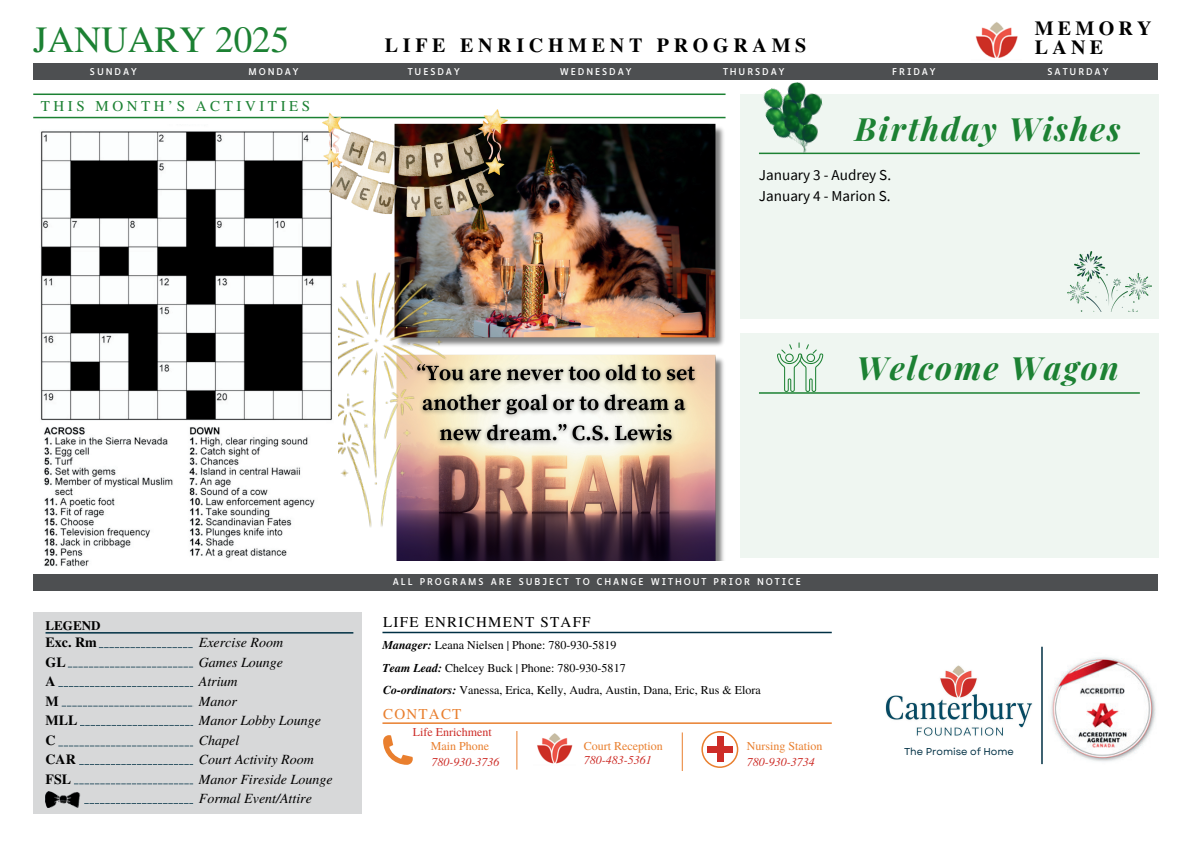
<style>
.page{position:relative;width:1191px;height:843px;background:#fff}
.page>*{position:absolute;margin:0;border:0;box-sizing:border-box;transform-origin:0 0}
.t1{font:37px "Te X Gyre Termes";color:#1c8133}
.t2{font:italic 700 32px "Playfair Display";letter-spacing:.06em;color:#1c8133}
.t3{font:700 20px "Te X Gyre Termes";letter-spacing:.235em;color:#000}
.t4{font:700 20px/19.5px "Te X Gyre Termes";letter-spacing:.215em;color:#000}
.t5{font:15.1px/21px "Source Sans Pro";color:#000}
.t6{font:15px "Te X Gyre Termes";letter-spacing:.235em;color:#1c8133}
.t7{font:15px "Te X Gyre Termes";letter-spacing:.085em;color:#000}
.t8{font:15px "Te X Gyre Termes";letter-spacing:.085em;color:#e97f2e}
.t9{font:italic 14px/19.5px "Te X Gyre Termes";color:#000}
.t10{font:700 14px/19.5px "Te X Gyre Termes";color:#000}
.t11{font:700 13px "Te X Gyre Termes";color:#000}
.t12{font:12px "Te X Gyre Termes";color:#000}
.t13{font:12px "Te X Gyre Termes";color:#e97f2e}
.t14{font:italic 12px "Te X Gyre Termes";color:#cd2d28}
.t15{font:12px "Te X Gyre Termes";color:#cd2d28}
.t16{font:10px "Garet";color:#003044}
.t17{font:9px "Luciole";letter-spacing:.215em;color:#fff}
.s1{font-weight:700;font-style:italic}
</style>
<div class="page">
<div style="left:33px;top:63px;width:1124px;height:16px;background:#4d4f51"></div>
<img style="left:975px;top:22px;width:43px;height:36px">
<img style="left:1051px;top:657px;width:105px;height:105px">
<img style="left:885px;top:665px;width:148px;height:71px">
<hr style="left:1041px;top:646px;width:1px;height:117px;background:#003044">
<div style="left:33px;top:612px;width:329px;height:202px;background:#d7d8d9"></div>
<svg style="left:99px;top:647px;width:94px;height:1px"></svg>
<svg style="left:68px;top:666px;width:125px;height:1px"></svg>
<svg style="left:58px;top:686px;width:135px;height:1px"></svg>
<svg style="left:62px;top:705px;width:131px;height:1px"></svg>
<svg style="left:58px;top:745px;width:135px;height:1px"></svg>
<svg style="left:74px;top:783px;width:119px;height:1px"></svg>
<img style="left:46px;top:791px;width:34px;height:16px">
<hr style="left:46px;top:632px;width:307px;height:1px;background:#003044">
<div style="left:33px;top:574px;width:1124px;height:16px;background:#4d4f51"></div>
<hr style="left:382px;top:631px;width:449px;height:2px;background:#003044">
<svg style="left:701px;top:731px;width:37px;height:36px"></svg>
<div style="left:716px;top:736px;width:7px;height:25px;background:#cd2d28"></div>
<div style="left:707px;top:745px;width:25px;height:7px;background:#cd2d28"></div>
<hr style="left:382px;top:722px;width:449px;height:1px;background:#e97f2e">
<hr style="left:516px;top:730px;width:1px;height:39px;background:#e97f2e">
<hr style="left:681px;top:732px;width:1px;height:38px;background:#e97f2e">
<svg style="left:383px;top:735px;width:30px;height:29px"></svg>
<img style="left:537px;top:733px;width:36px;height:31px">
<hr style="left:33px;top:93px;width:692px;height:2px;background:#1c8133">
<hr style="left:33px;top:117px;width:692px;height:1px;background:#1c8133">
<div style="left:740px;top:94px;width:417px;height:224px;background:#eff6f1"></div>
<div style="left:740px;top:333px;width:417px;height:225px;background:#eff6f1"></div>
<hr style="left:758px;top:152px;width:381px;height:2px;background:#1c8133">
<img style="left:754px;top:79px;width:71px;height:76px">
<img style="left:779px;top:80px;width:48px;height:75px">
<hr style="left:758px;top:392px;width:381px;height:1px;background:#1c8133">
<img style="left:1067px;top:251px;width:84px;height:61px">
<svg style="left:777px;top:342px;width:46px;height:50px"></svg>
<img style="left:396px;top:354px;width:328px;height:206px">
<img style="left:464px;top:356px;width:240px;height:94px">
<img style="left:394px;top:123px;width:330px;height:223px">
<img style="left:338px;top:269px;width:126px;height:260px">
<img style="left:40px;top:131px;width:293px;height:436px">
<img style="left:323px;top:109px;width:184px;height:107px">
<h1 class="t1" style="left:33px;top:13px;width:257px">JANUARY 2025</h1>
<h3 class="t3" style="left:385px;top:29px;width:423px">LIFE ENRICHMENT PROGRAMS</h3>
<h3 class="t4" style="left:1034px;top:17px;width:118px">MEMORY<br>LANE</h3>
<p class="t17" style="left:90px;top:63px;width:48px">SUNDAY</p>
<p class="t17" style="left:248px;top:63px;width:52px">MONDAY</p>
<p class="t17" style="left:407px;top:63px;width:53px">TUESDAY</p>
<p class="t17" style="left:559px;top:63px;width:73px">WEDNESDAY</p>
<p class="t17" style="left:723px;top:63px;width:63px">THURSDAY</p>
<p class="t17" style="left:892px;top:63px;width:45px">FRIDAY</p>
<p class="t17" style="left:1047px;top:63px;width:62px">SATURDAY</p>
<p class="t6" style="left:41px;top:95px;width:271px">THIS MONTH’S ACTIVITIES</p>
<h2 class="t2" style="left:854px;top:104px;width:267px">Birthday Wishes</h2>
<p class="t5" style="left:758px;top:164px;width:134px">January 3 - Audrey S.<br>January 4 - Marion S.</p>
<h2 class="t2" style="left:856px;top:343px;width:264px">Welcome Wagon</h2>
<p class="t11" style="left:46px;top:615px;width:56px">LEGEND</p>
<p class="t10" style="left:46px;top:631px;width:53px">Exc. Rm<br>GL<br>A<br>M<br>MLL<br>C<br>CAR<br>FSL</p>
<p class="t9" style="left:199px;top:631px;width:135px">Exercise Room<br>Games Lounge<br>Atrium<br>Manor<br>Manor Lobby Lounge<br>Chapel<br>Court Activity Room<br>Manor Fireside Lounge<br>Formal Event/Attire</p>
<p class="t17" style="left:393px;top:573px;width:409px">ALL PROGRAMS ARE SUBJECT TO CHANGE WITHOUT PRIOR NOTICE</p>
<p class="t7" style="left:383px;top:610px;width:209px">LIFE ENRICHMENT STAFF</p>
<p class="t12" style="left:382px;top:636px;width:236px"><span class="s1">Manager:</span> Leana Nielsen | Phone: 780-930-5819</p>
<p class="t12" style="left:383px;top:681px;width:379px"><span class="s1">Co-ordinators:</span> Vanessa, Erica, Kelly, Audra, Austin, Dana, Eric, Rus &amp; Elora</p>
<p class="t12" style="left:382px;top:658px;width:245px"><span class="s1">Team Lead:</span> Chelcey Buck | Phone: 780-930-5817</p>
<p class="t8" style="left:383px;top:702px;width:80px">CONTACT</p>
<p class="t15" style="left:413px;top:723px;width:80px">Life Enrichment</p>
<p class="t13" style="left:431px;top:737px;width:60px">Main Phone</p>
<p class="t14" style="left:431px;top:752px;width:69px">780-930-3736</p>
<p class="t13" style="left:584px;top:737px;width:80px">Court Reception</p>
<p class="t14" style="left:584px;top:751px;width:69px">780-483-5361</p>
<p class="t13" style="left:746px;top:737px;width:77px">Nursing Station</p>
<p class="t14" style="left:746px;top:752px;width:69px">780-930-3734</p>
<p class="t16" style="left:903px;top:745px;width:111px">The Promise of Home</p>
</div>
